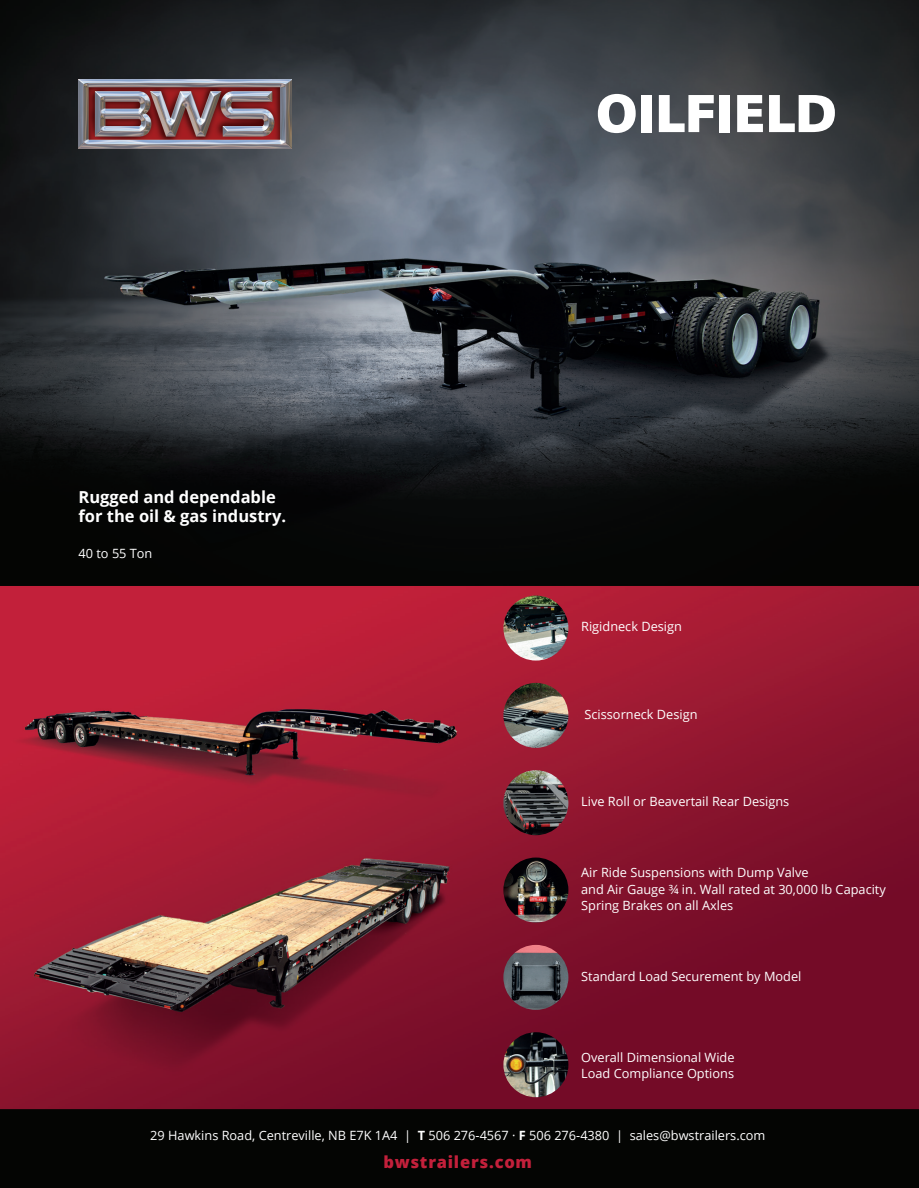
<style>
.page{position:relative;width:919px;height:1188px;background:#fff}
.page>*{position:absolute;margin:0;border:0;box-sizing:border-box;transform-origin:0 0}
.t1{font:52.5px "Parisine Std Sombre";letter-spacing:-.015em;color:#fff}
.t2{font:700 16.5px/19.5px "Open Sans";color:#fff}
.t3{font:800 16.5px "Open Sans";letter-spacing:.045em;color:#c3203b}
.t4{font:12.75px/16.5px "Open Sans";color:#fff}
.s1{font-weight:700}
</style>
<div class="page">
<img style="left:0;top:0;width:919px;height:1188px">
<img style="left:79px;top:80px;width:212px;height:69px">
<img style="left:503px;top:770px;width:65px;height:65px;border-radius:33px">
<img style="left:503px;top:857px;width:65px;height:65px;border-radius:33px">
<img style="left:503px;top:683px;width:65px;height:65px;border-radius:33px">
<img style="left:503px;top:945px;width:65px;height:65px;border-radius:33px">
<img style="left:503px;top:1032px;width:65px;height:65px;border-radius:33px">
<img style="left:503px;top:595px;width:65px;height:65px;border-radius:33px">
<p class="t2" style="left:79px;top:487px;width:209px">Rugged and dependable for the oil &amp; gas industry.</p>
<p class="t4" style="left:79px;top:545px;width:75px">40 to 55 Ton</p>
<h1 class="t1" style="left:596px;top:83px;width:242px">OILFIELD</h1>
<p class="t4" style="left:581px;top:618px;width:102px">Rigidneck Design</p>
<p class="t4" style="left:585px;top:706px;width:114px">Scissorneck Design</p>
<p class="t4" style="left:581px;top:793px;width:210px">Live Roll or Beavertail Rear Designs</p>
<p class="t4" style="left:581px;top:864px;width:306px">Air Ride Suspensions with Dump Valve<br>and Air Gauge ¾ in. Wall rated at 30,000 lb Capacity<br>Spring Brakes on all Axles</p>
<p class="t4" style="left:581px;top:968px;width:222px">Standard Load Securement by Model</p>
<p class="t4" style="left:581px;top:1048px;width:155px">Overall Dimensional Wide<br>Load Compliance Options</p>
<p class="t4" style="left:150px;top:1126px;width:617px">29 Hawkins Road, Centreville, NB E7K 1A4 | <span class="s1">T</span> 506 276-4567 · <span class="s1">F</span> 506 276-4380 | sales@bwstrailers.com</p>
<p class="t3" style="left:384px;top:1149px;width:150px">bwstrailers.com</p>
</div>
